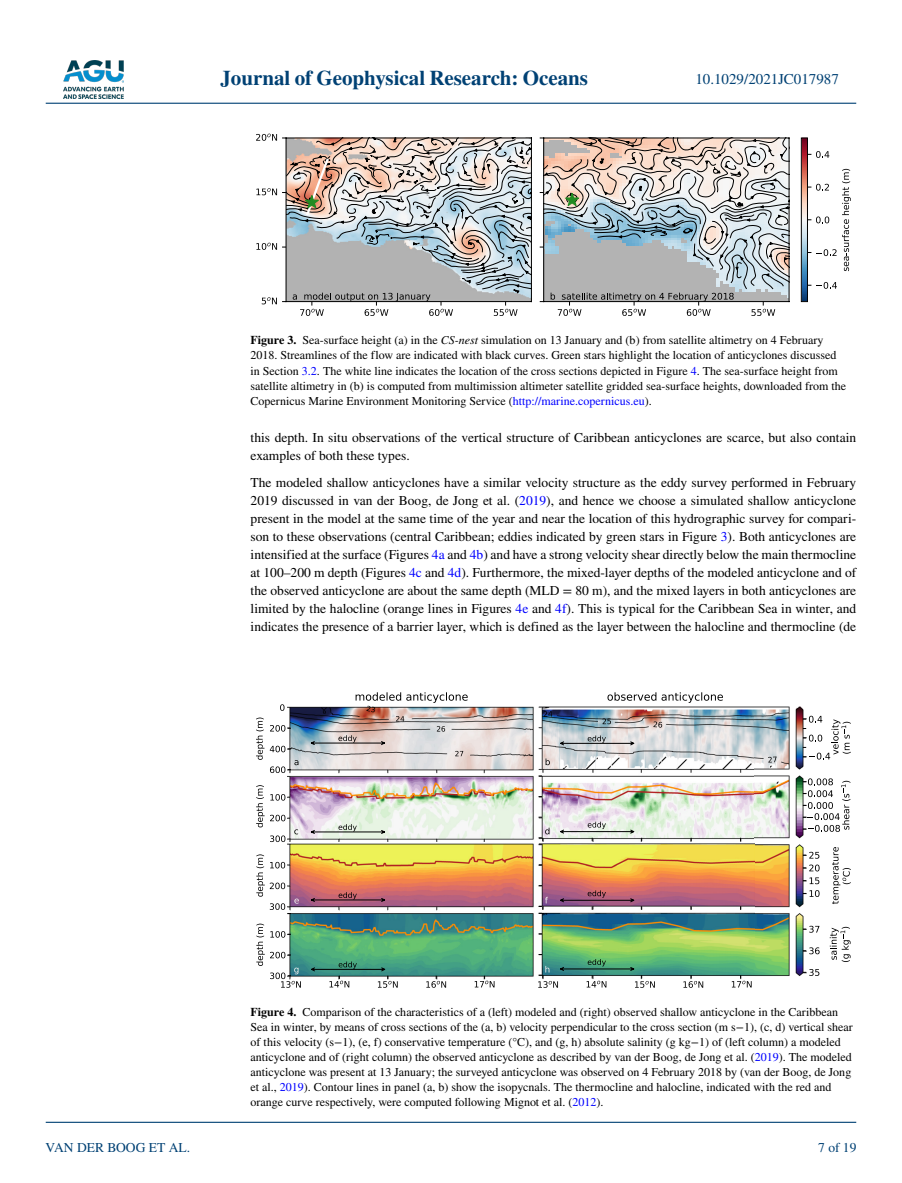
<style>
.page{position:relative;width:902px;height:1183px;background:#fff}
.page>*{position:absolute;margin:0;border:0;box-sizing:border-box;transform-origin:0 0}
.t1{font:700 21px "STIX";color:#004174}
.t2{font:15px "STIX";color:#004174}
.t3{font:13.5px/18px "STIX";color:#000}
.t4{font:13.5px "STIX";color:#004174}
.t5{font:12px/15px "STIX";color:#000}
.s1{font-weight:700}
.s2{font-style:italic}
.s3{color:#00f}
</style>
<div class="page">
<img style="left:63px;top:60px;width:60px;height:39px">
<hr style="left:46px;top:103px;width:810px;height:1px;background:#004174">
<hr style="left:46px;top:1121px;width:810px;height:1px;background:#004174">
<svg style="left:842px;top:169px;width:8px;height:102px"></svg>
<svg style="left:800px;top:137px;width:36px;height:165px"></svg>
<svg style="left:539px;top:137px;width:250px;height:179px"></svg>
<svg style="left:256px;top:134px;width:276px;height:182px"></svg>
<img style="left:287px;top:706px;width:519px;height:273px">
<svg style="left:280px;top:704px;width:4px;height:6px"></svg>
<svg style="left:270px;top:725px;width:15px;height:6px"></svg>
<svg style="left:270px;top:745px;width:15px;height:7px"></svg>
<svg style="left:270px;top:766px;width:15px;height:6px"></svg>
<svg style="left:256px;top:717px;width:8px;height:42px"></svg>
<svg style="left:329px;top:980px;width:20px;height:7px"></svg>
<svg style="left:378px;top:980px;width:19px;height:7px"></svg>
<svg style="left:426px;top:980px;width:20px;height:7px"></svg>
<svg style="left:474px;top:980px;width:20px;height:7px"></svg>
<svg style="left:270px;top:903px;width:15px;height:6px"></svg>
<svg style="left:256px;top:854px;width:29px;height:42px"></svg>
<svg style="left:270px;top:794px;width:15px;height:6px"></svg>
<svg style="left:270px;top:814px;width:15px;height:7px"></svg>
<svg style="left:270px;top:835px;width:15px;height:6px"></svg>
<svg style="left:256px;top:785px;width:8px;height:42px"></svg>
<svg style="left:538px;top:981px;width:20px;height:6px"></svg>
<svg style="left:586px;top:980px;width:20px;height:7px"></svg>
<svg style="left:635px;top:981px;width:19px;height:6px"></svg>
<svg style="left:683px;top:981px;width:20px;height:6px"></svg>
<svg style="left:731px;top:980px;width:20px;height:7px"></svg>
<svg style="left:294px;top:760px;width:4px;height:5px"></svg>
<svg style="left:294px;top:829px;width:4px;height:5px"></svg>
<svg style="left:294px;top:898px;width:5px;height:5px"></svg>
<svg style="left:256px;top:923px;width:45px;height:64px"></svg>
<svg style="left:558px;top:735px;width:77px;height:11px"></svg>
<svg style="left:543px;top:710px;width:9px;height:6px"></svg>
<svg style="left:602px;top:718px;width:9px;height:6px"></svg>
<svg style="left:653px;top:721px;width:9px;height:6px"></svg>
<svg style="left:768px;top:756px;width:8px;height:6px"></svg>
<svg style="left:808px;top:715px;width:42px;height:44px"></svg>
<svg style="left:558px;top:821px;width:77px;height:13px"></svg>
<svg style="left:807px;top:778px;width:43px;height:53px"></svg>
<svg style="left:558px;top:890px;width:77px;height:12px"></svg>
<svg style="left:809px;top:877px;width:10px;height:19px"></svg>
<svg style="left:809px;top:864px;width:10px;height:7px"></svg>
<svg style="left:809px;top:851px;width:10px;height:7px"></svg>
<svg style="left:832px;top:847px;width:18px;height:56px"></svg>
<svg style="left:558px;top:958px;width:77px;height:13px"></svg>
<svg style="left:809px;top:969px;width:10px;height:6px"></svg>
<svg style="left:809px;top:947px;width:10px;height:7px"></svg>
<svg style="left:809px;top:925px;width:10px;height:7px"></svg>
<svg style="left:829px;top:926px;width:21px;height:35px"></svg>
<svg style="left:309px;top:823px;width:77px;height:11px"></svg>
<svg style="left:309px;top:891px;width:77px;height:11px"></svg>
<svg style="left:309px;top:961px;width:77px;height:10px"></svg>
<svg style="left:545px;top:758px;width:5px;height:7px"></svg>
<svg style="left:545px;top:827px;width:4px;height:7px"></svg>
<svg style="left:545px;top:896px;width:3px;height:7px"></svg>
<svg style="left:545px;top:965px;width:4px;height:7px"></svg>
<svg style="left:309px;top:692px;width:158px;height:64px"></svg>
<svg style="left:607px;top:692px;width:116px;height:10px"></svg>
<h1 class="t1" style="left:220px;top:66px;width:369px">Journal of Geophysical Research: Oceans</h1>
<p class="t2" style="left:695px;top:69px;width:145px">10.1029/2021JC017987</p>
<p class="t5" style="left:250px;top:333px;width:597px"><span class="s1">Figure 3.</span> Sea-surface height (a) in the <span class="s2">CS-nest</span> simulation on 13 January and (b) from satellite altimetry on 4 February 2018. Streamlines of the flow are indicated with black curves. Green stars highlight the location of anticyclones discussed in Section <span class="s3">3.2</span>. The white line indicates the location of the cross sections depicted in Figure <span class="s3">4</span>. The sea-surface height from satellite altimetry in (b) is computed from multimission altimeter satellite gridded sea-surface heights, downloaded from the Copernicus Marine Environment Monitoring Service (<span class="s3">http://marine.copernicus.eu</span>).</p>
<p class="t3" style="left:250px;top:429px;width:607px">this depth. In situ observations of the vertical structure of Caribbean anticyclones are scarce, but also contain examples of both these types.</p>
<p class="t3" style="left:250px;top:474px;width:607px;text-align:justify">The modeled shallow anticyclones have a similar velocity structure as the eddy survey performed in February 2019 discussed in van der Boog, de Jong et al. (<span class="s3">2019</span>), and hence we choose a simulated shallow anticyclone present in the model at the same time of the year and near the location of this hydrographic survey for compari&shy;son to these observations (central Caribbean; eddies indicated by green stars in Figure <span class="s3">3</span>). Both anticyclones are intensified at the surface (Figures <span class="s3">4a</span> and <span class="s3">4b</span>) and have a strong velocity shear directly below the main thermocline at 100–200 m depth (Figures <span class="s3">4c</span> and <span class="s3">4d</span>). Furthermore, the mixed-layer depths of the modeled anticyclone and of the observed anticyclone are about the same depth (MLD = 80 m), and the mixed layers in both anticyclones are limited by the halocline (orange lines in Figures <span class="s3">4e</span> and <span class="s3">4f</span>). This is typical for the Caribbean Sea in winter, and indicates the presence of a barrier layer, which is defined as the layer between the halocline and thermocline (de</p>
<p class="t4" style="left:45px;top:1138px;width:146px">VAN DER BOOG ET AL.</p>
<p class="t5" style="left:250px;top:1005px;width:603px"><span class="s1">Figure 4.</span> Comparison of the characteristics of a (left) modeled and (right) observed shallow anticyclone in the Caribbean Sea in winter, by means of cross sections of the (a, b) velocity perpendicular to the cross section (m s−1), (c, d) vertical shear of this velocity (s−1), (e, f) conservative temperature (°C), and (g, h) absolute salinity (g kg−1) of (left column) a modeled anticyclone and of (right column) the observed anticyclone as described by van der Boog, de Jong et al. (<span class="s3">2019</span>). The modeled anticyclone was present at 13 January; the surveyed anticyclone was observed on 4 February 2018 by (van der Boog, de Jong et al., <span class="s3">2019</span>). Contour lines in panel (a, b) show the isopycnals. The thermocline and halocline, indicated with the red and orange curve respectively, were computed following Mignot et al. (<span class="s3">2012</span>).</p>
<p class="t4" style="left:818px;top:1138px;width:40px">7 of 19</p>
</div>
